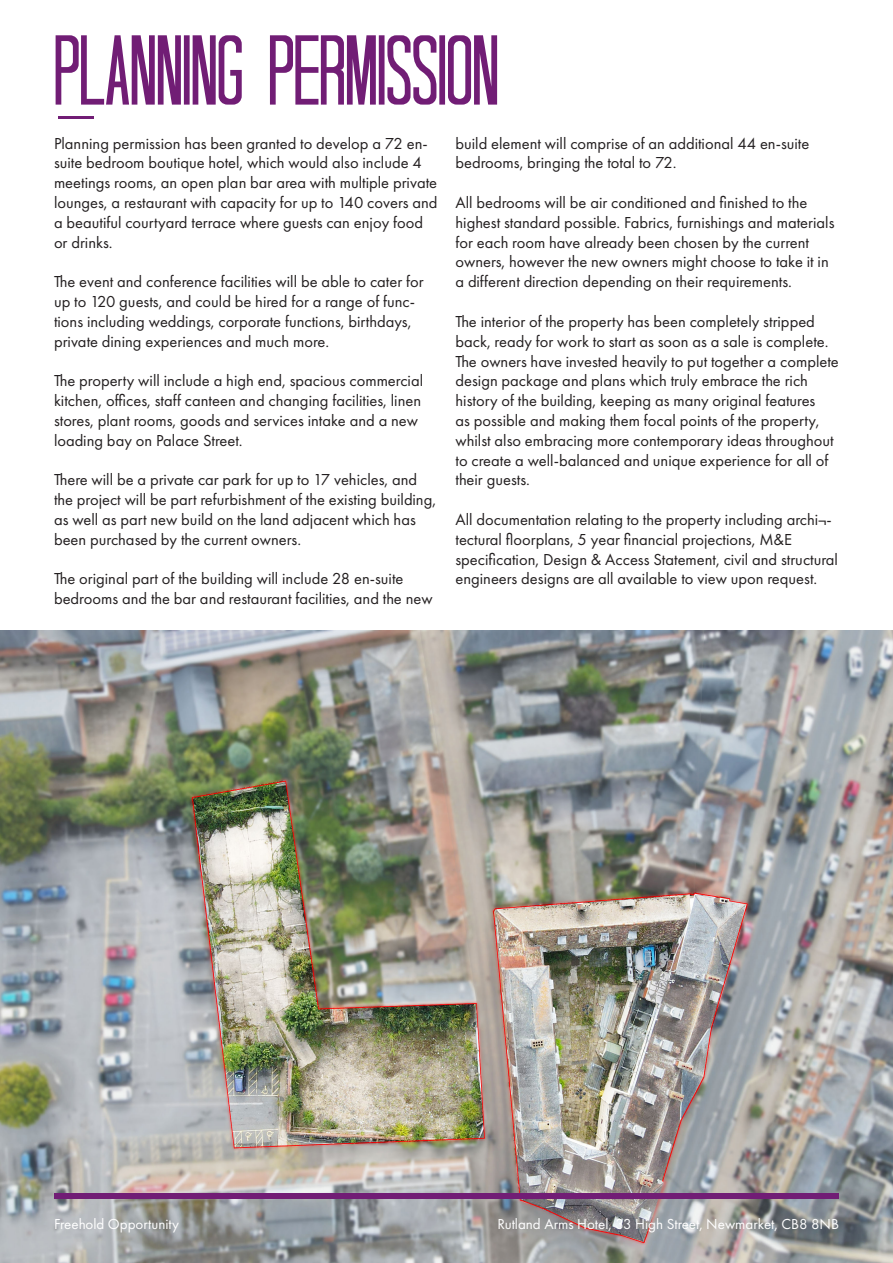
<style>
.page{position:relative;width:893px;height:1263px;background:#fff}
.page>*{position:absolute;margin:0;border:0;box-sizing:border-box;transform-origin:0 0}
.t1{font:condensed 99px "Tall Dark And Handsome";color:#711d75}
.t2{font:16.5px/19.8px "Futura PT";color:#231f20}
.t3{font:15px "Futura PT";color:#fff}
</style>
<div class="page">
<img style="left:0;top:630px;width:893px;height:633px">
<div style="left:54px;top:1193px;width:785px;height:6px;background:#711d75"></div>
<hr style="left:58px;top:116px;width:36px;height:3px;background:#711d75">
<p class="t1" style="left:54px;top:13px;width:446px">PLANNING PERMISSION</p>
<p class="t2" style="left:54px;top:133px;width:385px">Planning permission has been granted to develop a 72 en&shy;suite bedroom boutique hotel, which would also include 4 meetings rooms, an open plan bar area with multiple private lounges, a restaurant with capacity for up to 140 covers and a beautiful courtyard terrace where guests can enjoy food or drinks.</p>
<p class="t2" style="left:54px;top:272px;width:371px">The event and conference facilities will be able to cater for up to 120 guests, and could be hired for a range of func&shy;tions including weddings, corporate functions, birthdays, private dining experiences and much more.</p>
<p class="t2" style="left:54px;top:371px;width:371px">The property will include a high end, spacious commercial kitchen, offices, staff canteen and changing facilities, linen stores, plant rooms, goods and services intake and a new loading bay on Palace Street.</p>
<p class="t2" style="left:54px;top:470px;width:384px">There will be a private car park for up to 17 vehicles, and the project will be part refurbishment of the existing building, as well as part new build on the land adjacent which has been purchased by the current owners.</p>
<p class="t2" style="left:54px;top:569px;width:380px">The original part of the building will include 28 en-suite bedrooms and the bar and restaurant facilities, and the new</p>
<p class="t2" style="left:455px;top:133px;width:355px">build element will comprise of an additional 44 en-suite bedrooms, bringing the total to 72.</p>
<p class="t2" style="left:455px;top:193px;width:380px">All bedrooms will be air conditioned and finished to the highest standard possible. Fabrics, furnishings and materials for each room have already been chosen by the current owners, however the new owners might choose to take it in a different direction depending on their requirements.</p>
<p class="t2" style="left:455px;top:311px;width:375px">The interior of the property has been completely stripped back, ready for work to start as soon as a sale is complete.</p>
<p class="t2" style="left:455px;top:351px;width:385px">The owners have invested heavily to put together a complete design package and plans which truly embrace the rich history of the building, keeping as many original features<br>as possible and making them focal points of the property, whilst also embracing more contemporary ideas throughout to create a well-balanced and unique experience for all of their guests.</p>
<p class="t2" style="left:455px;top:509px;width:384px">All documentation relating to the property including archi¬- tectural floorplans, 5 year financial projections, M&amp;E specification, Design &amp; Access Statement, civil and structural engineers designs are all available to view upon request.</p>
<p class="t3" style="left:54px;top:1215px;width:127px">Freehold Opportunity</p>
<p class="t3" style="left:497px;top:1215px;width:343px">Rutland Arms Hotel, 33 High Street, Newmarket, CB8 8NB</p>
</div>
